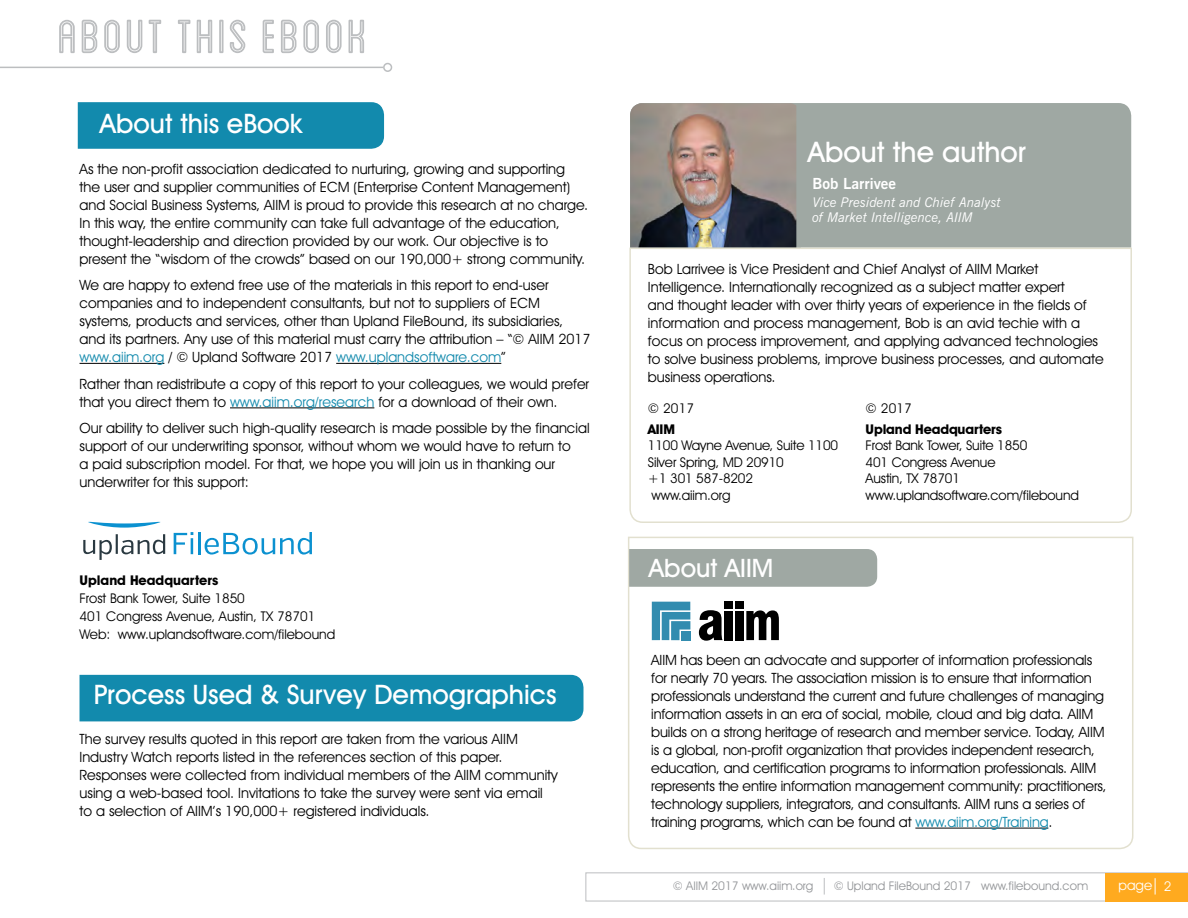
<style>
.page{position:relative;width:1188px;height:918px;background:#fff}
.page>*{position:absolute;margin:0;border:0;box-sizing:border-box;transform-origin:0 0}
.t1{font:67.5px "Blanch Caps Inline";letter-spacing:.02em;color:#bcbec0}
.t2{font:500 28.5px "Avant Garde IT Cby BT";color:#fff}
.t3{font:500 27px "Avant Garde IT Cby BT";color:#fff}
.t4{font:500 25.5px "Avant Garde IT Cby BT";color:#fff}
.t5{font:700 15.3px "News Gothic BT";color:#fff}
.t6{font:14.25px/18px "Avant Garde IT Cby BT";color:#000}
.t7{font:13.5px/18px "Avant Garde IT Cby BT";letter-spacing:-.01em;color:#000}
.t8{font:700 13.5px "Avant Garde IT Cby BT";letter-spacing:-.01em;color:#000}
.t9{font:13.5px "Avant Garde IT Cby BT";color:#fff}
.t10{font:italic 13.35px/14.9px "News Gothic BT";color:#fff}
.t11{font:12px "Avant Garde IT Cby BT";color:#939598}
.s1{color:#128aad}
</style>
<div class="page">
<svg style="left:585px;top:872px;width:603px;height:29px"></svg>
<hr style="left:80px;top:363px;width:84px;height:1px;background:#000">
<hr style="left:336px;top:363px;width:165px;height:1px;background:#000">
<hr style="left:230px;top:407px;width:144px;height:1px;background:#000">
<svg style="left:174px;top:532px;width:19px;height:22px"></svg>
<hr style="left:198px;top:532px;width:2px;height:22px;background:#0b91d0">
<svg style="left:205px;top:532px;width:107px;height:23px"></svg>
<svg style="left:88px;top:521px;width:73px;height:7px"></svg>
<svg style="left:83px;top:534px;width:82px;height:26px"></svg>
<div style="left:80px;top:675px;width:503px;height:46px;background:#128aad"></div>
<svg style="left:628px;top:536px;width:506px;height:314px"></svg>
<hr style="left:0;top:67px;width:383px;height:1px;background:#bcbec0">
<div style="left:383px;top:63px;width:9px;height:9px;border:2px solid #bcbec0;border-radius:50%"></div>
<div style="left:78px;top:102px;width:306px;height:47px;background:#128aad"></div>
<div style="left:629px;top:549px;width:248px;height:38px;background:#9fa8a3"></div>
<svg style="left:652px;top:602px;width:38px;height:38px"></svg>
<div style="left:681px;top:631px;width:9px;height:9px;background:#328caf"></div>
<div style="left:724px;top:602px;width:8px;height:7px;background:#000"></div>
<div style="left:735px;top:602px;width:8px;height:7px;background:#000"></div>
<svg style="left:699px;top:610px;width:24px;height:31px"></svg>
<div style="left:724px;top:611px;width:8px;height:29px;background:#000"></div>
<div style="left:735px;top:611px;width:8px;height:29px;background:#000"></div>
<svg style="left:746px;top:610px;width:33px;height:30px"></svg>
<hr style="left:915px;top:828px;width:133px;height:1px;background:#000">
<div style="left:801px;top:103px;width:330px;height:144px;background:#9fa8a3"></div>
<svg style="left:796px;top:103px;width:5px;height:144px"></svg>
<img style="left:630px;top:103px;width:166px;height:144px">
<svg style="left:629px;top:247px;width:503px;height:276px"></svg>
<h1 class="t1" style="left:57px;top:6px;width:312px">ABOUT THIS EBOOK</h1>
<h3 class="t3" style="left:100px;top:107px;width:204px">About this eBook</h3>
<p class="t6" style="left:80px;top:159px;width:510px">As the non-profit association dedicated to nurturing, growing and supporting the user and supplier communities of ECM (Enterprise Content Management) and Social Business Systems, AIIM is proud to provide this research at no charge.<br>In this way, the entire community can take full advantage of the education, thought-leadership and direction provided by our work. Our objective is to present the “wisdom of the crowds” based on our 190,000+ strong community.</p>
<p class="t6" style="left:80px;top:276px;width:513px">We are happy to extend free use of the materials in this report to end-user companies and to independent consultants, but not to suppliers of ECM systems, products and services, other than Upland FileBound, its subsidiaries, and its partners. Any use of this material must carry the attribution – “© AIIM 2017 <span class="s1">www.aiim.org</span> / © Upland Software 2017 <span class="s1">www.uplandsoftware.com</span>”</p>
<p class="t6" style="left:80px;top:374px;width:511px">Rather than redistribute a copy of this report to your colleagues, we would prefer that you direct them to <span class="s1">www.aiim.org/research</span> for a download of their own.</p>
<p class="t6" style="left:80px;top:419px;width:512px">Our ability to deliver such high-quality research is made possible by the financial support of our underwriting sponsor, without whom we would have to return to<br>a paid subscription model. For that, we hope you will join us in thanking our underwriter for this support:</p>
<p class="t8" style="left:80px;top:572px;width:141px">Upland Headquarters</p>
<p class="t7" style="left:80px;top:589px;width:257px">Frost Bank Tower, Suite 1850<br>401 Congress Avenue, Austin, TX 78701<br>Web: www.uplandsoftware.com/filebound</p>
<h3 class="t3" style="left:94px;top:678px;width:464px">Process Used &amp; Survey Demographics</h3>
<p class="t6" style="left:80px;top:729px;width:480px">The survey results quoted in this report are taken from the various AIIM Industry Watch reports listed in the references section of this paper.<br>Responses were collected from individual members of the AIIM community using a web-based tool. Invitations to take the survey were sent via email to a selection of AIIM’s 190,000+ registered individuals.</p>
<h2 class="t2" style="left:808px;top:135px;width:220px">About the author</h2>
<p class="t5" style="left:812px;top:174px;width:85px">Bob Larrivee</p>
<p class="t10" style="left:812px;top:194px;width:190px">Vice President and Chief Analyst of Market Intelligence, AIIM</p>
<p class="t6" style="left:648px;top:260px;width:457px">Bob Larrivee is Vice President and Chief Analyst of AIIM Market Intelligence. Internationally recognized as a subject matter expert<br>and thought leader with over thirty years of experience in the fields of information and process management, Bob is an avid techie with a focus on process improvement, and applying advanced technologies to solve business problems, improve business processes, and automate business operations.</p>
<p class="t7" style="left:648px;top:399px;width:48px">© 2017</p>
<p class="t7" style="left:866px;top:399px;width:48px">© 2017</p>
<p class="t8" style="left:648px;top:421px;width:29px">AIIM</p>
<p class="t8" style="left:866px;top:421px;width:138px">Upland Headquarters</p>
<p class="t7" style="left:648px;top:436px;width:192px">1100 Wayne Avenue, Suite 1100</p>
<p class="t7" style="left:866px;top:436px;width:163px">Frost Bank Tower, Suite 1850</p>
<p class="t7" style="left:648px;top:453px;width:138px">Silver Spring, MD 20910</p>
<p class="t7" style="left:866px;top:453px;width:131px">401 Congress Avenue</p>
<p class="t7" style="left:648px;top:469px;width:107px">+1 301 587-8202</p>
<p class="t7" style="left:866px;top:469px;width:96px">Austin, TX 78701</p>
<p class="t7" style="left:652px;top:486px;width:80px">www.aiim.org</p>
<p class="t7" style="left:866px;top:486px;width:215px">www.uplandsoftware.com/filebound</p>
<h3 class="t4" style="left:649px;top:552px;width:126px">About AIIM</h3>
<p class="t6" style="left:651px;top:651px;width:457px">AIIM has been an advocate and supporter of information professionals for nearly 70 years. The association mission is to ensure that information professionals understand the current and future challenges of managing information assets in an era of social, mobile, cloud and big data. AIIM builds on a strong heritage of research and member service. Today, AIIM is a global, non-profit organization that provides independent research, education, and certification programs to information professionals. AIIM represents the entire information management community: practitioners, technology suppliers, integrators, and consultants. AIIM runs a series of training programs, which can be found at <span class="s1">www.aiim.org/Training</span>.</p>
<p class="t11" style="left:673px;top:878px;width:142px">© AIIM 2017 www.aiim.org</p>
<p class="t11" style="left:834px;top:878px;width:256px">© Upland FileBound 2017 www.filebound.com</p>
<p class="t9" style="left:1119px;top:877px;width:54px">page 2</p>
</div>
